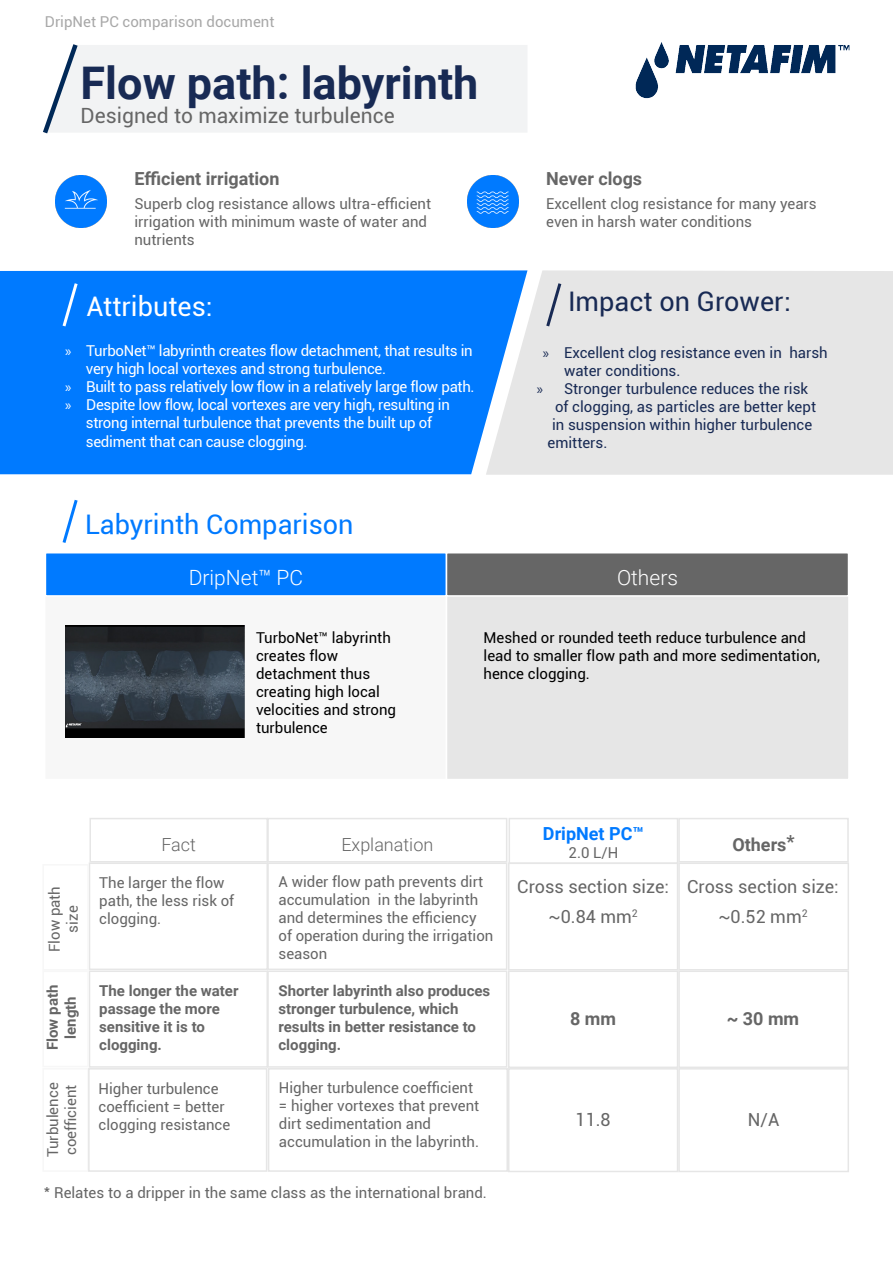
<style>
.page{position:relative;width:893px;height:1263px;background:#fff}
.page>*{position:absolute;margin:0;border:0;box-sizing:border-box;transform-origin:0 0}
.t1{font:700 45px "Roboto";color:#182a54}
.t2{font:27px "Roboto";color:#007aff}
.t3{font:27px "Roboto";color:#182a54}
.t4{font:27px "Roboto";color:#fff}
.t5{font:21px "Roboto";color:#666}
.t6{font:300 21px "Roboto";color:#fff}
.names_image{font:18px "Roboto";color:#666}
.names_image-2{font:700 18px "Roboto";color:#666}
.t7{font:300 18px "Roboto";color:#666}
.t8{font:700 18px "Roboto";color:#007aff}
.names_image-3{font:15px/18px "Roboto";color:#666}
.t9{font:15px/18px "Roboto";letter-spacing:-.02em;color:#fff}
.t10{font:15px/18px "Roboto";color:#000}
.t11{font:15px/18px "Roboto";color:#182a54}
.names_image-4{font:700 15px/18px "Roboto";color:#666}
.names_image-5{font:15px "Roboto";color:#a8a8a8}
.s1{font-family:"Myriad Pro"}
</style>
<div class="page">
<img style="left:635px;top:42px;width:215px;height:57px">
<img style="left:55px;top:176px;width:52px;height:51px">
<img style="left:467px;top:176px;width:52px;height:51px">
<div style="left:0;top:270px;width:486px;height:204px;background:#007aff"></div>
<svg style="left:486px;top:270px;width:407px;height:205px;background:#dee2e7"></svg>
<svg style="left:60px;top:280px;width:20px;height:50px"></svg>
<svg style="left:544px;top:280px;width:20px;height:50px"></svg>
<div style="left:44px;top:552px;width:403px;height:228px;background:#f7f7f7"></div>
<div style="left:446px;top:552px;width:404px;height:228px;background:#e6e6e6;border:2px solid #fff"></div>
<div style="left:45px;top:553px;width:401px;height:43px;background:#007aff"></div>
<div style="left:45px;top:552px;width:402px;height:45px;border:2px solid #fff"></div>
<div style="left:446px;top:553px;width:402px;height:43px;background:#666"></div>
<div style="left:446px;top:552px;width:403px;height:45px;border:2px solid #fff"></div>
<svg style="left:62px;top:499px;width:16px;height:44px"></svg>
<div style="left:89px;top:862px;width:179px;height:108px;border:2px solid #e6e6e6"></div>
<div style="left:89px;top:970px;width:179px;height:98px;border:2px solid #e6e6e6"></div>
<div style="left:267px;top:862px;width:240px;height:108px;border:2px solid #e6e6e6"></div>
<div style="left:267px;top:970px;width:240px;height:98px;border:2px solid #e6e6e6"></div>
<div style="left:508px;top:862px;width:170px;height:108px;border:2px solid #e6e6e6"></div>
<div style="left:508px;top:970px;width:170px;height:98px;border:2px solid #e6e6e6"></div>
<div style="left:678px;top:862px;width:171px;height:108px;border:2px solid #e6e6e6"></div>
<div style="left:678px;top:970px;width:171px;height:98px;border:2px solid #e6e6e6"></div>
<div style="left:509px;top:818px;width:169px;height:46px;border:2px solid #e6e6e6"></div>
<div style="left:89px;top:818px;width:179px;height:44px;border:2px solid #e6e6e6"></div>
<div style="left:267px;top:818px;width:240px;height:44px;border:2px solid #e6e6e6"></div>
<div style="left:678px;top:818px;width:171px;height:44px;border:2px solid #e6e6e6"></div>
<div style="left:88px;top:1068px;width:179px;height:104px;border:2px solid #e6e6e6"></div>
<div style="left:268px;top:1068px;width:240px;height:104px;border:2px solid #e6e6e6"></div>
<div style="left:508px;top:1068px;width:170px;height:104px;border:2px solid #e6e6e6"></div>
<div style="left:678px;top:1068px;width:171px;height:104px;border:2px solid #e6e6e6"></div>
<div style="left:43px;top:44px;width:484px;height:90px;background:#f2f3f4"></div>
<img style="left:65px;top:626px;width:180px;height:112px">
<p class="names_image-5" style="left:45px;top:11px;width:231px">DripNet PC comparison document</p>
<p class="t1" style="left:81px;top:52px;width:399px">Flow path: labyrinth</p>
<p class="t5" style="left:81px;top:101px;width:316px">Designed to maximize turbulence</p>
<p class="names_image-2" style="left:134px;top:166px;width:147px">Efficient irrigation</p>
<p class="names_image-3" style="left:134px;top:194px;width:298px">Superb clog resistance allows ultra-efficient irrigation with minimum waste of water and nutrients</p>
<p class="names_image-2" style="left:546px;top:166px;width:97px">Never clogs</p>
<p class="names_image-3" style="left:546px;top:194px;width:272px">Excellent clog resistance for many years even in harsh water conditions</p>
<p class="t4" style="left:86px;top:287px;width:128px">Attributes:</p>
<p class="t3" style="left:568px;top:282px;width:224px">Impact on Grower:</p>
<p class="t9" style="left:86px;top:342px;width:388px;text-indent:-21px"><span class="s1">»</span> TurboNet™ labyrinth creates flow detachment, that results in very high local vortexes and strong turbulence.</p>
<p class="t9" style="left:65px;top:378px;width:411px"><span class="s1">»</span> Built to pass relatively low flow in a relatively large flow path.</p>
<p class="t9" style="left:86px;top:396px;width:366px;text-indent:-21px"><span class="s1">»</span> Despite low flow, local vortexes are very high, resulting in strong internal turbulence that prevents the built up of sediment that can cause clogging.</p>
<p class="t11" style="left:564px;top:343px;width:265px;text-indent:-21px"><span class="s1">»</span> Excellent clog resistance even in harsh water conditions.</p>
<p class="t11" style="left:537px;top:379px;width:273px"><span class="s1">»</span> Stronger turbulence reduces the risk</p>
<p class="t11" style="left:555px;top:397px;width:262px">of clogging, as particles are better kept</p>
<p class="t11" style="left:552px;top:415px;width:262px">in suspension within higher turbulence</p>
<p class="t11" style="left:548px;top:433px;width:61px">emitters.</p>
<p class="t2" style="left:85px;top:505px;width:270px">Labyrinth Comparison</p>
<p class="t6" style="left:189px;top:562px;width:116px">DripNet™ PC</p>
<p class="t6" style="left:617px;top:562px;width:63px">Others</p>
<p class="t10" style="left:256px;top:628px;width:142px">TurboNet™ labyrinth creates flow detachment thus creating high local velocities and strong turbulence</p>
<p class="t10" style="left:484px;top:628px;width:338px">Meshed or rounded teeth reduce turbulence and lead to smaller flow path and more sedimentation, hence clogging.</p>
<p class="names_image-3" style="left:45px;top:952px;width:68px;text-align:center;rotate:-90deg">Flow path size</p>
<p class="names_image-4" style="left:43px;top:1050px;width:67px;text-align:center;rotate:-90deg">Flow path length</p>
<p class="names_image-3" style="left:43px;top:1157px;width:76px;rotate:-90deg">Turbulence coefficient</p>
<p class="t8" style="left:543px;top:821px;width:102px">DripNet PC™</p>
<p class="names_image-3" style="left:569px;top:843px;width:51px">2.0 L/H</p>
<p class="t7" style="left:161px;top:831px;width:36px">Fact</p>
<p class="t7" style="left:341px;top:831px;width:93px">Explanation</p>
<p class="names_image-2" style="left:732px;top:831px;width:64px">Others*</p>
<p class="names_image-3" style="left:99px;top:873px;width:136px">The larger the flow path, the less risk of clogging.</p>
<p class="names_image-3" style="left:278px;top:872px;width:216px">A wider flow path prevents dirt accumulation in the labyrinth and determines the efficiency of operation during the irrigation season</p>
<p class="names_image-4" style="left:278px;top:981px;width:213px">Shorter labyrinth also produces stronger turbulence, which</p>
<p class="names_image-4" style="left:278px;top:1017px;width:199px">results in better resistance to clogging.</p>
<p class="names_image" style="left:517px;top:874px;width:153px">Cross section size:</p>
<p class="names_image" style="left:548px;top:904px;width:91px">~0.84 mm<sup>2</sup></p>
<p class="names_image" style="left:687px;top:874px;width:153px">Cross section size:</p>
<p class="names_image" style="left:718px;top:904px;width:91px">~0.52 mm<sup>2</sup></p>
<p class="names_image-4" style="left:99px;top:981px;width:141px">The longer the water passage the more sensitive it is to clogging.</p>
<p class="names_image-2" style="left:570px;top:1006px;width:47px">8 mm</p>
<p class="names_image-2" style="left:727px;top:1006px;width:74px">~ 30 mm</p>
<p class="names_image-3" style="left:99px;top:1079px;width:133px">Higher turbulence coefficient = better clogging resistance</p>
<p class="names_image-3" style="left:279px;top:1078px;width:202px">Higher turbulence coefficient = higher vortexes that prevent dirt sedimentation and accumulation in the labyrinth.</p>
<p class="names_image" style="left:575px;top:1106px;width:37px">11.8</p>
<p class="names_image" style="left:748px;top:1106px;width:33px">N/A</p>
<p class="names_image-3" style="left:44px;top:1183px;width:445px">* Relates to a dripper in the same class as the international brand.</p>
</div>
